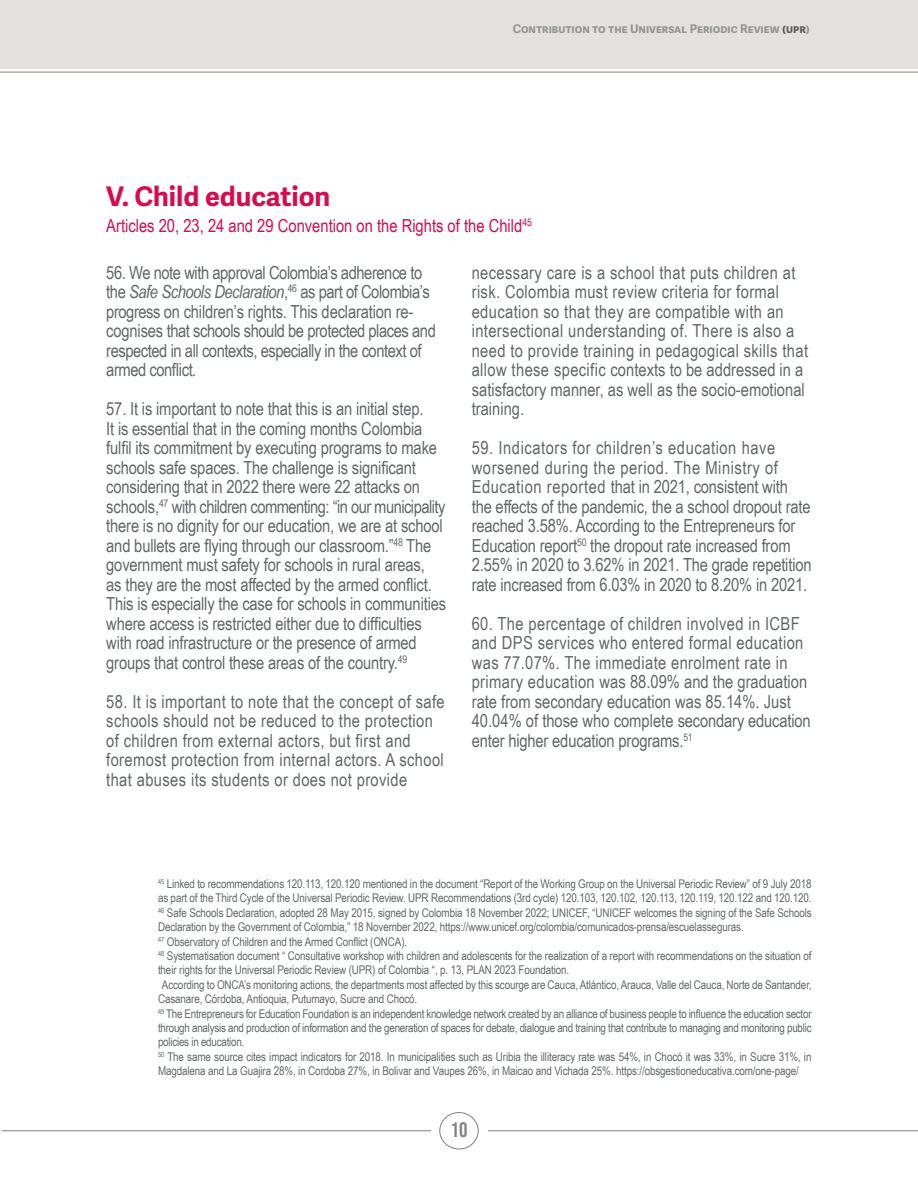
<style>
.page{position:relative;width:918px;height:1188px;background:#fff}
.page>*{position:absolute;margin:0;border:0;box-sizing:border-box;transform-origin:0 0}
.t1{font:700 27px "Adelle Sans";color:#d70b50}
.t2{font:21px "Bebas Neue";color:#828183}
.t3{font:18px/19.5px "Arial Narrow";letter-spacing:-.01em;color:#636668}
.t4{font:18px/19.5px "Arial Narrow";letter-spacing:.02em;color:#636668}
.t5{font:18px "Arial Narrow";color:#d70b50}
.t6{font:12px/14.4px "Arial Narrow";letter-spacing:-.01em;color:#636668}
.t7{font:700 12px "Adelle Sans";color:#939598}
.s1{color:#5c5c5f}
.s2{font-style:italic}
</style>
<div class="page">
<div style="left:0;top:0;width:918px;height:68px;background:#e4e0e0"></div>
<div style="left:440px;top:1112px;width:38px;height:37px;border:1px solid #828183;border-radius:50%"></div>
<hr style="left:2px;top:1130px;width:429px;height:1px;background:#828183">
<hr style="left:488px;top:1130px;width:430px;height:1px;background:#828183">
<hr style="left:0;top:72px;width:918px;height:1px;background:#828183">
<p class="t7" style="left:513px;top:22px;width:299px">Contribution to the Universal Periodic Review <span class="s1">(Upr</span>)</p>
<p class="t1" style="left:106px;top:181px;width:226px">V. Child education</p>
<p class="t5" style="left:106px;top:213px;width:427px">Articles 20, 23, 24 and 29 Convention on the Rights of the Child<sup>45</sup></p>
<p class="t4" style="left:472px;top:262px;width:338px">necessary care is a school that puts children at risk. Colombia must review criteria for formal education so that they are compatible with an intersectional understanding of. There is also a need to provide training in pedagogical skills that allow these specific contexts to be addressed in a satisfactory manner, as well as the socio-emotional training.</p>
<p class="t3" style="left:472px;top:437px;width:341px">59. Indicators for children’s education have worsened during the period. The Ministry of Education reported that in 2021, consistent with the effects of the pandemic, the a school dropout rate reached 3.58%. According to the Entrepreneurs for Education report<sup>50</sup> the dropout rate increased from 2.55% in 2020 to 3.62% in 2021. The grade repetition rate increased from 6.03% in 2020 to 8.20% in 2021.</p>
<p class="t4" style="left:472px;top:613px;width:340px">60. The percentage of children involved in ICBF and DPS services who entered formal education was 77.07%. The immediate enrolment rate in primary education was 88.09% and the graduation rate from secondary education was 85.14%. Just 40.04% of those who complete secondary education enter higher education programs.<sup>51</sup></p>
<p class="t3" style="left:106px;top:262px;width:331px">56. We note with approval Colombia’s adherence to the <span class="s2">Safe Schools Declaration</span>,<sup>46</sup> as part of Colombia’s progress on children’s rights. This declaration re&shy;cognises that schools should be protected places and respected in all contexts, especially in the context of armed conflict.</p>
<p class="t3" style="left:106px;top:398px;width:341px">57. It is important to note that this is an initial step.<br>It is essential that in the coming months Colombia fulfil its commitment by executing programs to make schools safe spaces. The challenge is significant considering that in 2022 there were 22 attacks on schools,<sup>47</sup> with children commenting: “in our municipality there is no dignity for our education, we are at school and bullets are flying through our classroom.”<sup>48</sup> The government must safety for schools in rural areas,<br>as they are the most affected by the armed conflict.<br>This is especially the case for schools in communities where access is restricted either due to difficulties with road infrastructure or the presence of armed groups that control these areas of the country.<sup>49</sup></p>
<p class="t4" style="left:106px;top:691px;width:340px">58. It is important to note that the concept of safe schools should not be reduced to the protection of children from external actors, but first and foremost protection from internal actors. A school that abuses its students or does not provide</p>
<p class="t6" style="left:158px;top:876px;width:655px"><sup>45</sup> Linked to recommendations 120.113, 120.120 mentioned in the document “Report of the Working Group on the Universal Periodic Review” of 9 July 2018 as part of the Third Cycle of the Universal Periodic Review. UPR Recommendations (3rd cycle) 120.103, 120.102, 120.113, 120.119, 120.122 and 120.120.</p>
<p class="t6" style="left:158px;top:905px;width:655px"><sup>46</sup> Safe Schools Declaration, adopted 28 May 2015, signed by Colombia 18 November 2022; UNICEF, “UNICEF welcomes the signing of the Safe Schools<br>Declaration by the Government of Colombia,” 18 November 2022, https://www.unicef.org/colombia/comunicados-prensa/escuelasseguras.</p>
<p class="t6" style="left:158px;top:934px;width:251px"><sup>47</sup> Observatory of Children and the Armed Conflict (ONCA).</p>
<p class="t6" style="left:158px;top:948px;width:655px"><sup>48</sup> Systematisation document “ Consultative workshop with children and adolescents for the realization of a report with recommendations on the situation of their rights for the Universal Periodic Review (UPR) of Colombia “, p. 13, PLAN 2023 Foundation.</p>
<p class="t6" style="left:158px;top:977px;width:655px;text-indent:4px">According to ONCA’s monitoring actions, the departments most affected by this scourge are Cauca, Atlántico, Arauca, Valle del Cauca, Norte de Santander,<br>Casanare, Córdoba, Antioquia, Putumayo, Sucre and Chocó.</p>
<p class="t6" style="left:158px;top:1006px;width:655px;text-align:justify"><sup>49</sup> The Entrepreneurs for Education Foundation is an independent knowledge network created by an alliance of business people to influence the education sector through analysis and production of information and the generation of spaces for debate, dialogue and training that contribute to managing and monitoring public policies in education.</p>
<p class="t6" style="left:158px;top:1049px;width:655px"><sup>50</sup> The same source cites impact indicators for 2018. In municipalities such as Uribia the illiteracy rate was 54%, in Chocó it was 33%, in Sucre 31%, in<br>Magdalena and La Guajira 28%, in Cordoba 27%, in Bolivar and Vaupes 26%, in Maicao and Vichada 25%. https://obsgestioneducativa.com/one-page/</p>
<h2 class="t2" style="left:451px;top:1118px;width:18px">10</h2>
</div>
